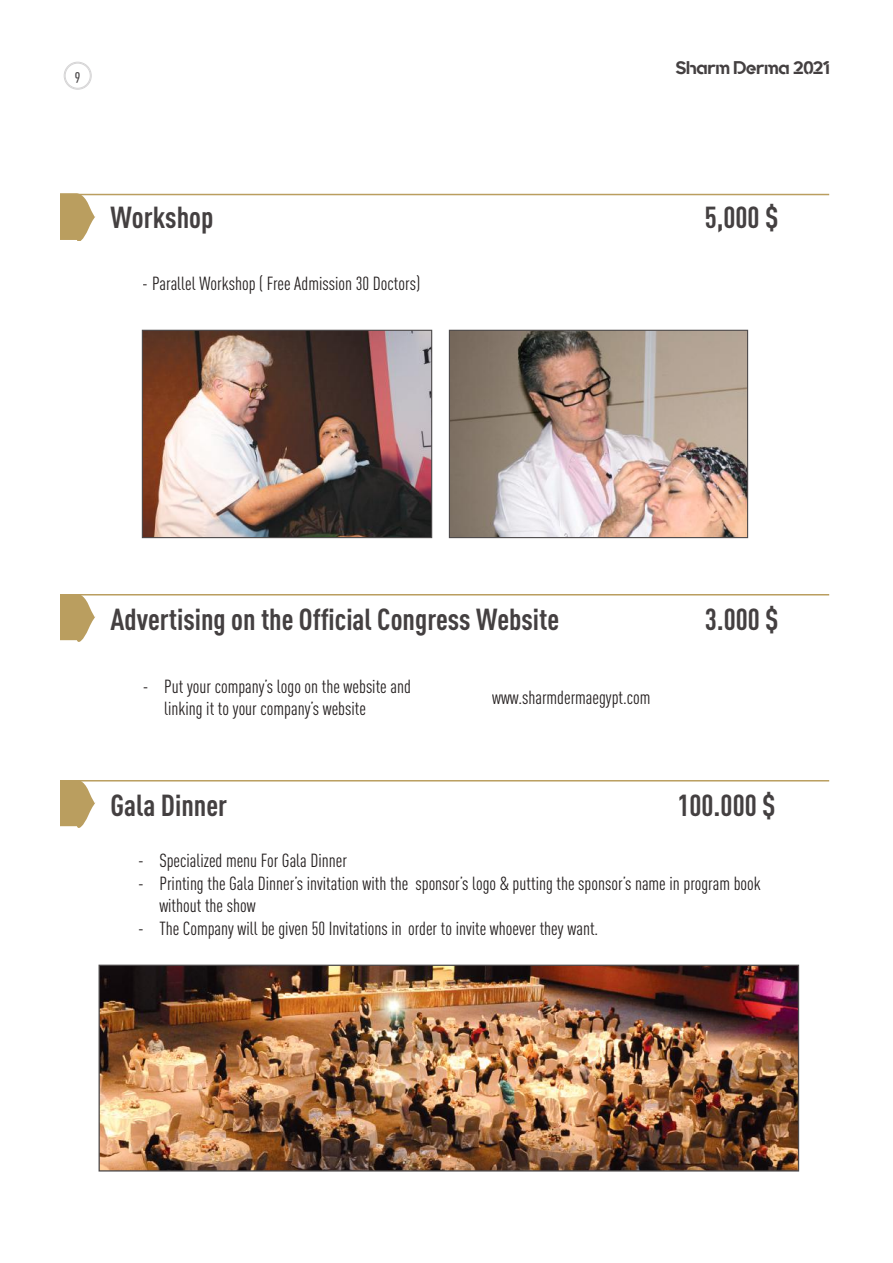
<style>
.page{position:relative;width:893px;height:1263px;background:#fff}
.page>*{position:absolute;margin:0;border:0;box-sizing:border-box;transform-origin:0 0}
.t1{font:700 30px "DIN Cond";color:#444041}
.t2{font:18.75px/22.5px "DIN Cond";color:#241f1f}
.t3{font:18.3px "Quantify";letter-spacing:-.01em;color:#444041}
.t4{font:15px "DIN Cond Medium Alternate";color:#4e4b4c}
</style>
<div class="page">
<div style="left:64px;top:62px;width:28px;height:28px;border:1px solid #d5d4d5;border-radius:50%"></div>
<div style="left:65px;top:63px;width:25px;height:25px;border:1px solid #d5d4d5;border-radius:50%"></div>
<img style="left:144px;top:332px;width:286px;height:204px">
<div style="left:142px;top:330px;width:290px;height:208px;border:1px solid #4e4b4c"></div>
<img style="left:451px;top:332px;width:295px;height:204px">
<div style="left:449px;top:330px;width:299px;height:208px;border:1px solid #4e4b4c"></div>
<img style="left:101px;top:967px;width:696px;height:202px">
<div style="left:99px;top:965px;width:700px;height:206px;border:1px solid #4e4b4c"></div>
<hr style="left:60px;top:194px;width:769px;height:1px;background:#ba9e5f">
<svg style="left:60px;top:195px;width:36px;height:46px"></svg>
<hr style="left:60px;top:594px;width:769px;height:1px;background:#ba9e5f">
<svg style="left:60px;top:595px;width:36px;height:46px"></svg>
<hr style="left:60px;top:780px;width:769px;height:1px;background:#ba9e5f">
<svg style="left:60px;top:781px;width:36px;height:46px"></svg>
<p class="t4" style="left:75px;top:66px;width:7px">9</p>
<p class="t3" style="left:675px;top:58px;width:156px">Sharm Derma 2021</p>
<h1 class="t1" style="left:111px;top:199px;width:104px">Workshop</h1>
<h1 class="t1" style="left:705px;top:199px;width:75px">5,000 $</h1>
<p class="t2" style="left:143px;top:272px;width:279px">- Parallel Workshop ( Free Admission 30 Doctors)</p>
<h1 class="t1" style="left:111px;top:601px;width:450px">Advertising on the Official Congress Website</h1>
<h1 class="t1" style="left:705px;top:601px;width:75px">3.000 $</h1>
<p class="t2" style="left:164px;top:675px;width:248px;text-indent:-21px">- Put your company’s logo on the website and linking it to your company’s website</p>
<p class="t2" style="left:492px;top:686px;width:160px">www.sharmdermaegypt.com</p>
<h1 class="t1" style="left:111px;top:787px;width:118px">Gala Dinner</h1>
<h1 class="t1" style="left:677px;top:787px;width:100px">100.000 $</h1>
<p class="t2" style="left:138px;top:849px;width:210px">- Specialized menu For Gala Dinner</p>
<p class="t2" style="left:159px;top:871px;width:603px;text-indent:-21px">- Printing the Gala Dinner’s invitation with the sponsor’s logo &amp; putting the sponsor’s name in program book without the show</p>
<p class="t2" style="left:138px;top:916px;width:462px">- The Company will be given 50 Invitations in order to invite whoever they want.</p>
</div>
